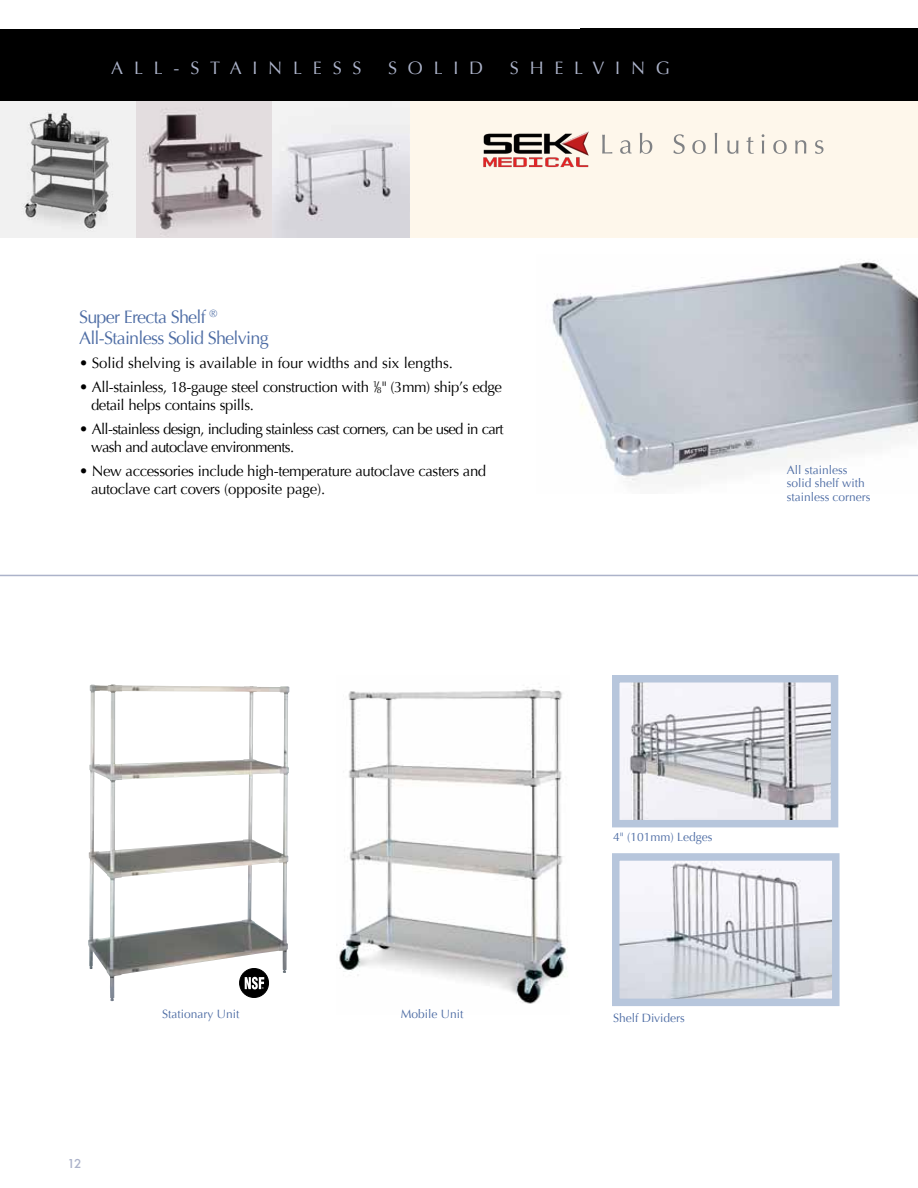
<style>
.page{position:relative;width:918px;height:1188px;background:#fff}
.page>*{position:absolute;margin:0;border:0;box-sizing:border-box;transform-origin:0 0}
.t1{font:18px/21px "Optima";letter-spacing:-.04em;color:#4d6ca4}
.t2{font:18px "Optima";letter-spacing:.6em;color:#acb3ca}
.t3{font:15px/18px "Optima";letter-spacing:-.03em;color:#000}
.t4{font:15px/18px "Optima";letter-spacing:-.05em;color:#000}
.t5{font:15px "Optima";letter-spacing:-.01em;color:#000}
.t6{font:13.5px "Futura Mdm";color:#acb3ca}
.t7{font:12px/13.5px "Optima";color:#4d6ca4}
.t8{font:2.7px "Helvetica";color:#fff}
.s1{font-size:8.7px}
</style>
<div class="page">
<img style="left:552px;top:260px;width:366px;height:223px">
<img style="left:621px;top:684px;width:208px;height:134px">
<div style="left:612px;top:675px;width:226px;height:152px;border:8px solid #b7c6dc"></div>
<img style="left:621px;top:862px;width:210px;height:135px">
<div style="left:612px;top:853px;width:228px;height:153px;border:8px solid #b7c6dc"></div>
<img style="left:336px;top:687px;width:232px;height:317px">
<img style="left:88px;top:684px;width:201px;height:317px">
<div style="left:240px;top:969px;width:29px;height:28px;background:#000;border-radius:50%"></div>
<div style="left:239px;top:968px;width:30px;height:30px;border:1px solid #000;border-radius:50%"></div>
<svg style="left:245px;top:977px;width:19px;height:12px"></svg>
<div style="left:408px;top:90px;width:510px;height:148px;background:#fef7eb"></div>
<img style="left:0;top:101px;width:409px;height:137px">
<svg style="left:602px;top:135px;width:10px;height:19px"></svg>
<svg style="left:620px;top:140px;width:12px;height:14px"></svg>
<svg style="left:640px;top:133px;width:12px;height:21px"></svg>
<svg style="left:673px;top:134px;width:12px;height:20px"></svg>
<svg style="left:692px;top:140px;width:14px;height:14px"></svg>
<svg style="left:715px;top:133px;width:2px;height:21px"></svg>
<svg style="left:727px;top:140px;width:12px;height:14px"></svg>
<svg style="left:747px;top:137px;width:7px;height:17px"></svg>
<svg style="left:762px;top:134px;width:2px;height:20px"></svg>
<svg style="left:773px;top:140px;width:14px;height:14px"></svg>
<svg style="left:795px;top:140px;width:11px;height:14px"></svg>
<svg style="left:815px;top:140px;width:9px;height:14px"></svg>
<hr style="left:0;top:575px;width:918px;height:1px;background:#acb3ca">
<div style="left:0;top:29px;width:918px;height:72px;background:#000"></div>
<img style="left:483px;top:131px;width:106px;height:37px">
<p class="t2" style="left:111px;top:58px;width:252px">ALL-STAINLESS</p>
<p class="t2" style="left:388px;top:58px;width:97px">SOLID</p>
<p class="t2" style="left:510px;top:58px;width:161px">SHELVING</p>
<p class="t1" style="left:79px;top:307px;width:191px">Super Erecta Shelf <sup>®<br></sup>All-Stainless Solid Shelving</p>
<p class="t5" style="left:79px;top:354px;width:375px">• Solid shelving is available in four widths and six lengths.</p>
<p class="t3" style="left:91px;top:378px;width:413px;text-indent:-12px">• All-stainless, 18-gauge steel construction with <sup>1</sup>/<span class="s1">8</span>" (3mm) ship’s edge detail helps contains spills.</p>
<p class="t4" style="left:91px;top:420px;width:414px;text-indent:-12px">• All-stainless design, including stainless cast corners, can be used in cart wash and autoclave environments.</p>
<p class="t3" style="left:91px;top:462px;width:397px;text-indent:-12px">• New accessories include high-temperature autoclave casters and autoclave cart covers (opposite page).</p>
<p class="t7" style="left:787px;top:463px;width:85px">All stainless solid shelf with stainless corners</p>
<p class="t6" style="left:68px;top:1155px;width:16px">12</p>
<p class="t8" style="left:262px;top:986px;width:4px">®</p>
<p class="t7" style="left:162px;top:1007px;width:79px">Stationary Unit</p>
<p class="t7" style="left:401px;top:1007px;width:64px">Mobile Unit</p>
<p class="t7" style="left:613px;top:831px;width:101px">4" (101mm) Ledges</p>
<p class="t7" style="left:613px;top:1011px;width:73px">Shelf Dividers</p>
</div>
